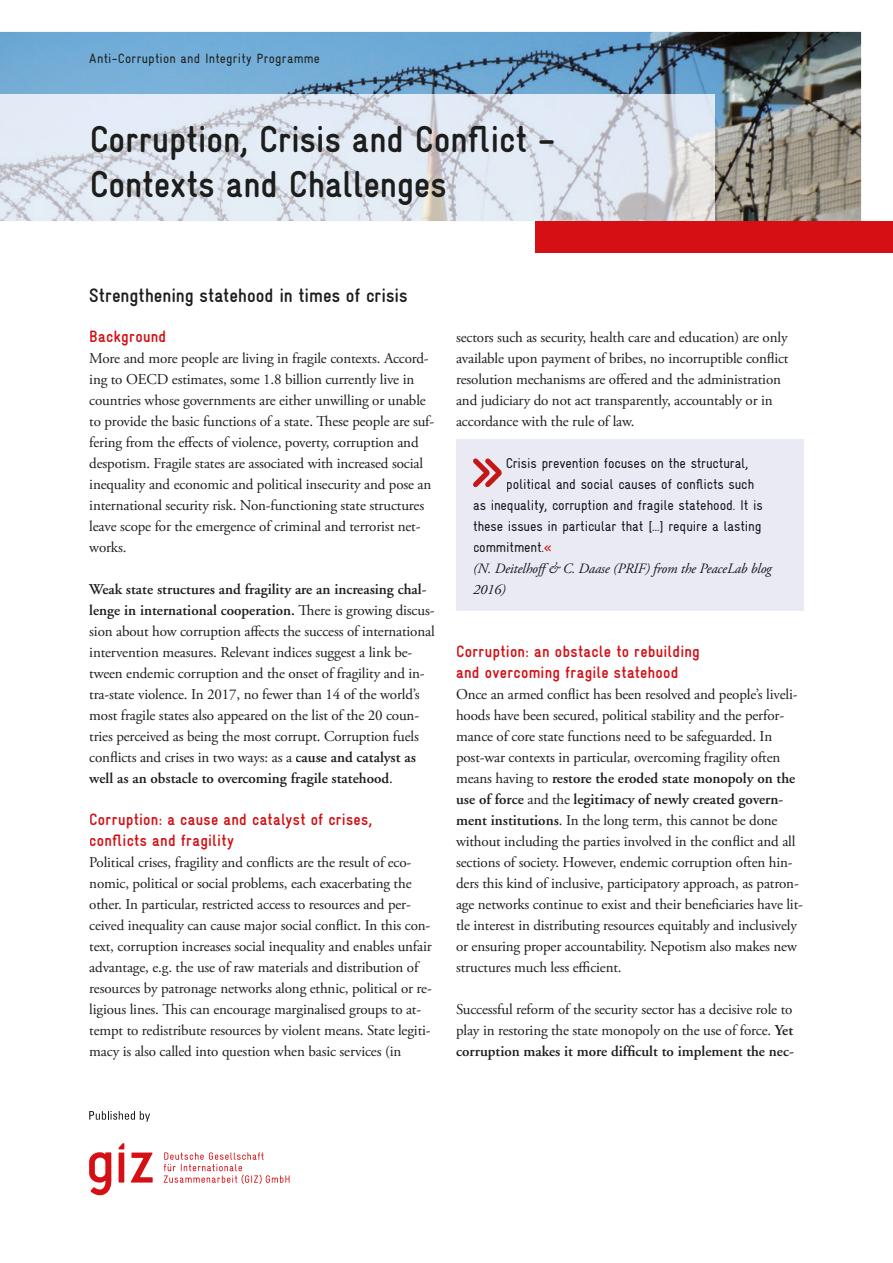
<style>
.page{position:relative;width:893px;height:1263px;background:#fff}
.page>*{position:absolute;margin:0;border:0;box-sizing:border-box;transform-origin:0 0}
.t1{font:700 37.5px/45px "Gravur Condensed";letter-spacing:-.005em;color:#1d1d1b}
.t2{font:700 19.5px "Gravur Condensed";color:#1d1d1b}
.t3{font:700 16.5px/21px "Gravur Condensed";letter-spacing:.015em;color:#d30f14}
.t4{font:15px/21px "Adobe Garamond Pro";letter-spacing:-.01em;color:#1d1d1b}
.t5{font:600 15px/21px "Adobe Garamond";color:#1d1d1b}
.t6{font:14.25px "Gravur Condensed";letter-spacing:-.01em;color:#161619}
.t7{font:italic 14.25px/21px "Adobe Garamond Pro";letter-spacing:-.01em;color:#161619}
.t8{font:13.5px "Gravur Condensed";letter-spacing:.015em;color:#1d1d1b}
.s1{font-family:"Adobe Garamond Pro";font-weight:400}
.s2{font-family:"Adobe Garamond";font-weight:600}
.s3{color:#c51718}
</style>
<div class="page">
<img style="left:0;top:32px;width:861px;height:189px">
<div style="left:535px;top:221px;width:358px;height:32px;background:#d50f14"></div>
<img style="left:0;top:95px;width:714px;height:126px">
<div style="left:456px;top:439px;width:348px;height:171px;background:#e9eaf3"></div>
<svg style="left:473px;top:458px;width:29px;height:29px"></svg>
<svg style="left:89px;top:1152px;width:22px;height:44px"></svg>
<svg style="left:131px;top:1152px;width:22px;height:30px"></svg>
<svg style="left:119px;top:1143px;width:5px;height:39px"></svg>
<svg style="left:164px;top:1152px;width:125px;height:32px"></svg>
<svg style="left:89px;top:1111px;width:61px;height:11px"></svg>
<p class="t8" style="left:89px;top:51px;width:232px">Anti-Corruption and Integrity Programme</p>
<h1 class="t1" style="left:90px;top:117px;width:467px">Corruption, Crisis and Conflict –<br>Contexts and Challenges</h1>
<h2 class="t2" style="left:89px;top:284px;width:320px">Strengthening statehood in times of crisis</h2>
<p class="t3" style="left:89px;top:326px;width:79px">Background</p>
<p class="t4" style="left:89px;top:348px;width:346px">More and more people are living in fragile contexts. Accord&shy;ing to OECD estimates, some 1.8 billion currently live in countries whose governments are either unwilling or unable to provide the basic functions of a state. These people are suf&shy;fering from the effects of violence, poverty, corruption and despotism. Fragile states are associated with increased social inequality and economic and political insecurity and pose an international security risk. Non-functioning state structures leave scope for the emergence of criminal and terrorist net&shy;works.</p>
<p class="t5" style="left:89px;top:579px;width:347px">Weak state structures and fragility are an increasing chal&shy;lenge in international cooperation. <span class="s1">There is growing discus-</span></p>
<p class="t4" style="left:89px;top:621px;width:347px">sion about how corruption affects the success of international intervention measures. Relevant indices suggest a link be&shy;tween endemic corruption and the onset of fragility and in&shy;tra-state violence. In 2017, no fewer than 14 of the world’s most fragile states also appeared on the list of the 20 coun&shy;tries perceived as being the most corrupt. Corruption fuels conflicts and crises in two ways: as a <span class="s2">cause and catalyst as</span></p>
<p class="t5" style="left:89px;top:768px;width:305px">well as an obstacle to overcoming fragile statehood<span class="s1">.</span></p>
<p class="t3" style="left:89px;top:809px;width:284px">Corruption: a cause and catalyst of crises, conflicts and fragility</p>
<p class="t4" style="left:89px;top:852px;width:344px">Political crises, fragility and conflicts are the result of eco&shy;nomic, political or social problems, each exacerbating the other. In particular, restricted access to resources and per&shy;ceived inequality can cause major social conflict. In this con&shy;text, corruption increases social inequality and enables unfair advantage, e.g. the use of raw materials and distribution of resources by patronage networks along ethnic, political or re&shy;ligious lines. This can encourage marginalised groups to at&shy;tempt to redistribute resources by violent means. State legiti&shy;macy is also called into question when basic services (in</p>
<p class="t4" style="left:456px;top:327px;width:334px">sectors such as security, health care and education) are only available upon payment of bribes, no incorruptible conflict resolution mechanisms are offered and the administration and judiciary do not act transparently, accountably or in accordance with the rule of law.</p>
<p class="t6" style="left:506px;top:455px;width:244px">Crisis prevention focuses on the structural,</p>
<p class="t6" style="left:506px;top:476px;width:250px">political and social causes of conflicts such</p>
<p class="t6" style="left:473px;top:497px;width:291px">as inequality, corruption and fragile statehood. It is</p>
<p class="t6" style="left:473px;top:518px;width:290px">these issues in particular that […] require a lasting</p>
<p class="t6" style="left:473px;top:539px;width:81px">commitment.<span class="s3">«</span></p>
<p class="t7" style="left:473px;top:558px;width:300px">(N. Deitelhoff&amp; C. Daase (PRIF) from the PeaceLab blog<br>2016)</p>
<p class="t3" style="left:456px;top:641px;width:245px">Corruption: an obstacle to rebuilding and overcoming fragile statehood</p>
<p class="t4" style="left:456px;top:684px;width:343px">Once an armed conflict has been resolved and people’s liveli&shy;hoods have been secured, political stability and the perfor&shy;mance of core state functions need to be safeguarded. In post-war contexts in particular, overcoming fragility often</p>
<p class="t5" style="left:456px;top:768px;width:341px"><span class="s1">means having to</span> restore the eroded state monopoly on the use of force <span class="s1">and the</span> legitimacy of newly created govern-</p>
<p class="t4" style="left:456px;top:810px;width:348px"><span class="s2">ment institutions</span>. In the long term, this cannot be done without including the parties involved in the conflict and all sections of society. However, endemic corruption often hin&shy;ders this kind of inclusive, participatory approach, as patron&shy;age networks continue to exist and their beneficiaries have lit&shy;tle interest in distributing resources equitably and inclusively or ensuring proper accountability. Nepotism also makes new structures much less efficient.</p>
<p class="t4" style="left:456px;top:999px;width:339px">Successful reform of the security sector has a decisive role to play in restoring the state monopoly on the use of force. <span class="s2">Yet</span></p>
<p class="t5" style="left:456px;top:1041px;width:339px">corruption makes it more difficult to implement the nec-</p>
</div>
